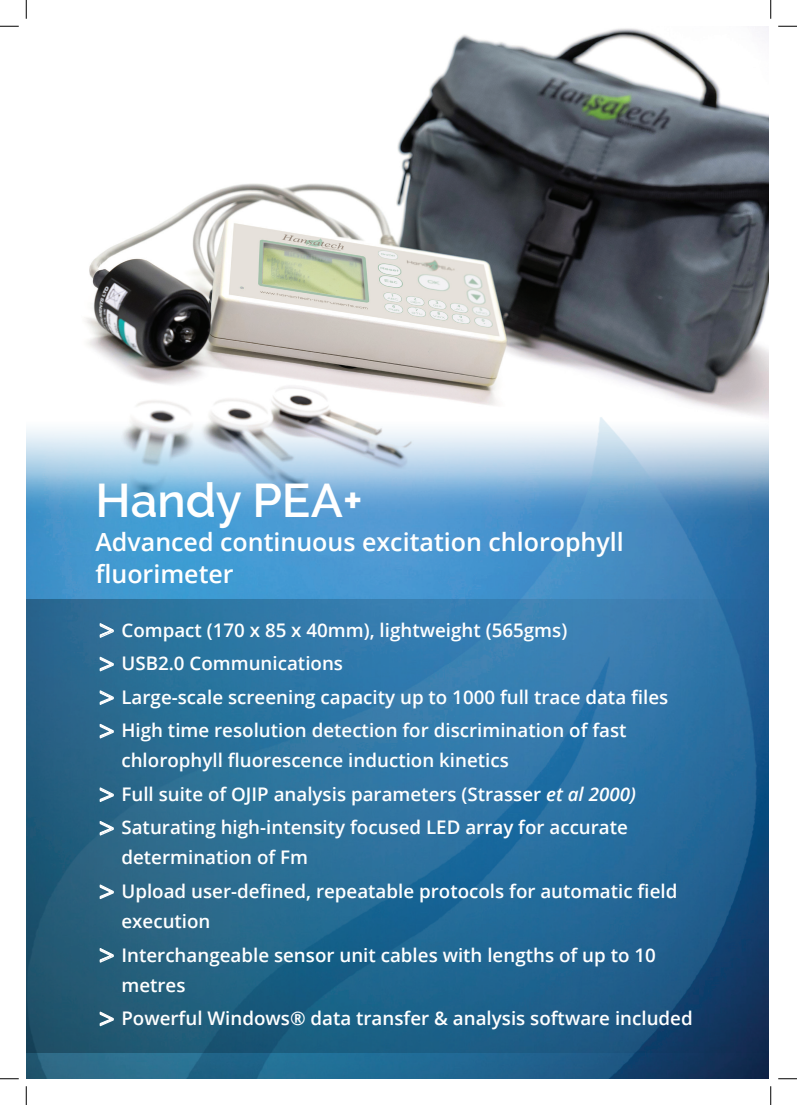
<style>
.page{position:relative;width:797px;height:1105px;background:#fff}
.page>*{position:absolute;margin:0;border:0;box-sizing:border-box;transform-origin:0 0}
.t1{font:600 47.5px "Raleway";color:#fff}
.t2{font:600 25px/32.5px "Open Sans";color:#fff}
.t3{font:600 18.75px/33.5px "Open Sans";color:#fff}
.s1{font-weight:400;font-size:27.5px}
.s2{font-style:italic}
</style>
<div class="page">
<img style="left:26px;top:26px;width:743px;height:1053px">
<svg style="left:26px;top:599px;width:739px;height:453px;background:#276994"></svg>
<svg style="left:99px;top:622px;width:15px;height:17px"></svg>
<svg style="left:99px;top:655px;width:15px;height:17px"></svg>
<svg style="left:99px;top:689px;width:15px;height:17px"></svg>
<svg style="left:99px;top:722px;width:15px;height:17px"></svg>
<svg style="left:99px;top:786px;width:15px;height:17px"></svg>
<svg style="left:99px;top:819px;width:15px;height:18px"></svg>
<svg style="left:99px;top:883px;width:15px;height:17px"></svg>
<svg style="left:99px;top:947px;width:15px;height:17px"></svg>
<svg style="left:99px;top:1010px;width:15px;height:17px"></svg>
<svg style="left:0;top:25px;width:19px;height:2px"></svg>
<svg style="left:778px;top:25px;width:19px;height:2px"></svg>
<svg style="left:0;top:1078px;width:19px;height:1px"></svg>
<svg style="left:778px;top:1078px;width:19px;height:1px"></svg>
<svg style="left:25px;top:0;width:2px;height:19px"></svg>
<svg style="left:25px;top:1086px;width:2px;height:19px"></svg>
<svg style="left:770px;top:0;width:1px;height:19px"></svg>
<svg style="left:770px;top:1086px;width:1px;height:19px"></svg>
<h1 class="t1" style="left:95px;top:472px;width:269px">Handy PEA+</h1>
<h2 class="t2" style="left:95px;top:525px;width:530px">Advanced continuous excitation chlorophyll fluorimeter</h2>
<p class="t3" style="left:99px;top:613px;width:571px"><span class="s1">&gt;</span> Compact (170 x 85 x 40mm), lightweight (565gms)<br><span class="s1">&gt;</span> USB2.0 Communications<br><span class="s1">&gt;</span> Large-scale screening capacity up to 1000 full trace data files <span class="s1">&gt;</span> High time resolution detection for discrimination of fast</p>
<p class="t3" style="left:99px;top:743px;width:538px;text-indent:22px">chlorophyll fluorescence induction kinetics<br><span class="s1">&gt;</span> Full suite of OJIP analysis parameters (Strasser <span class="s2">et al 2000) </span><span class="s1">&gt;</span> Saturating high-intensity focused LED array for accurate</p>
<p class="t3" style="left:99px;top:840px;width:580px;text-indent:22px">determination of Fm<br><span class="s1">&gt;</span> Upload user-defined, repeatable protocols for automatic field</p>
<p class="t3" style="left:99px;top:904px;width:558px;text-indent:22px">execution<br><span class="s1">&gt;</span> Interchangeable sensor unit cables with lengths of up to 10</p>
<p class="t3" style="left:99px;top:968px;width:595px;text-indent:22px">metres<br><span class="s1">&gt;</span> Powerful Windows® data transfer &amp; analysis software included</p>
</div>
